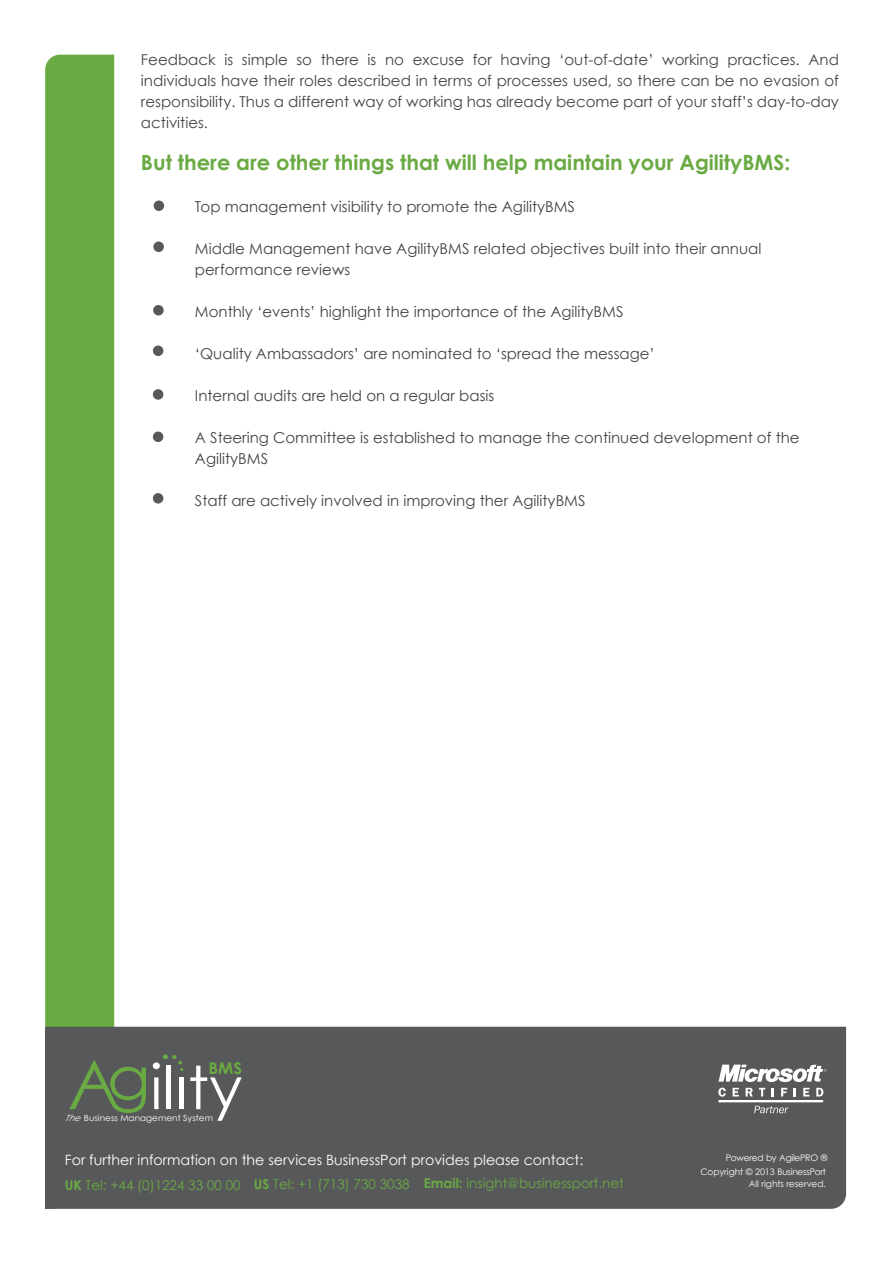
<style>
.page{position:relative;width:893px;height:1263px;background:#fff}
.page>*{position:absolute;margin:0;border:0;box-sizing:border-box;transform-origin:0 0}
.t1{font:700 21px "Century Gothic";color:#6aaa43}
.t2{font:700 16.2px "Century Gothic";color:#6aaa43;scale:1.05 1}
.t3{font:15px/21px "Century Gothic";color:#434445;text-align:justify}
.t4{font:14.25px "Century Gothic";color:#fff}
.t5{font:13.5px "Century Gothic";color:#6aaa43}
.t6{font:9px "Century Gothic";letter-spacing:-.03em;color:#fff}
.t7{font:9px "Century Gothic";color:#fff}
.t8{font:8.55px "Century Gothic";color:#fff;scale:1.05 1}
.s1{font-style:italic}
.s2{font-weight:700}
</style>
<div class="page">
<svg style="left:45px;top:55px;width:148px;height:972px"></svg>
<div style="left:45px;top:1027px;width:801px;height:182px;background:#57585a"></div>
<svg style="left:153px;top:1054px;width:30px;height:55px"></svg>
<hr style="left:167px;top:1065px;width:4px;height:44px;background:#fff">
<div style="left:179px;top:1077px;width:5px;height:32px;background:#fff"></div>
<svg style="left:190px;top:1066px;width:52px;height:55px"></svg>
<svg style="left:69px;top:1060px;width:77px;height:53px"></svg>
<svg style="left:718px;top:1088px;width:8px;height:9px"></svg>
<svg style="left:733px;top:1088px;width:6px;height:8px"></svg>
<svg style="left:746px;top:1088px;width:7px;height:8px"></svg>
<svg style="left:759px;top:1088px;width:6px;height:8px"></svg>
<svg style="left:772px;top:1088px;width:2px;height:8px"></svg>
<svg style="left:781px;top:1088px;width:6px;height:8px"></svg>
<svg style="left:794px;top:1088px;width:2px;height:8px"></svg>
<svg style="left:803px;top:1088px;width:6px;height:8px"></svg>
<svg style="left:816px;top:1088px;width:7px;height:8px"></svg>
<hr style="left:718px;top:1100px;width:105px;height:2px;background:#fff">
<svg style="left:754px;top:1106px;width:34px;height:7px"></svg>
<svg style="left:719px;top:1064px;width:107px;height:18px"></svg>
<div style="left:154px;top:200px;width:10px;height:11px;background:#57585a;border-radius:50%"></div>
<div style="left:153px;top:241px;width:11px;height:11px;background:#57585a;border-radius:50%"></div>
<div style="left:153px;top:305px;width:11px;height:10px;background:#57585a;border-radius:50%"></div>
<div style="left:153px;top:345px;width:10px;height:11px;background:#57585a;border-radius:50%"></div>
<div style="left:153px;top:389px;width:10px;height:11px;background:#57585a;border-radius:50%"></div>
<div style="left:153px;top:432px;width:10px;height:10px;background:#57585a;border-radius:50%"></div>
<div style="left:153px;top:493px;width:10px;height:11px;background:#57585a;border-radius:50%"></div>
<p class="t3" style="left:141px;top:49px;width:699px">Feedback is simple so there is no excuse for having ‘out-of-date’ working practices. And</p>
<p class="t3" style="left:141px;top:70px;width:699px">individuals have their roles described in terms of processes used, so there can be no evasion of responsibility. Thus a different way of working has already become part of your staff’s day-to-day activities.</p>
<p class="t1" style="left:141px;top:149px;width:651px">But there are other things that will help maintain your AgilityBMS:</p>
<p class="t3" style="left:195px;top:196px;width:382px">Top management visibility to promote the AgilityBMS</p>
<p class="t3" style="left:195px;top:238px;width:568px">Middle Management have AgilityBMS related objectives built into their annual</p>
<p class="t3" style="left:195px;top:259px;width:157px">performance reviews</p>
<p class="t3" style="left:195px;top:301px;width:430px">Monthly ‘events’ highlight the importance of the AgilityBMS</p>
<p class="t3" style="left:195px;top:343px;width:461px">‘Quality Ambassadors’ are nominated to ‘spread the message’</p>
<p class="t3" style="left:195px;top:385px;width:301px">Internal audits are held on a regular basis</p>
<p class="t3" style="left:195px;top:427px;width:606px">A Steering Committee is established to manage the continued development of the</p>
<p class="t3" style="left:195px;top:448px;width:75px">AgilityBMS</p>
<p class="t3" style="left:195px;top:490px;width:392px">Staff are actively involved in improving ther AgilityBMS</p>
<p class="t2" style="left:208px;top:1058px;width:34px">BMS</p>
<p class="t8" style="left:65px;top:1112px;width:142px"><span class="s1">The</span>Business Management System</p>
<p class="t4" style="left:65px;top:1151px;width:520px">For further information on the services BusinessPort provides please contact:</p>
<p class="t6" style="left:726px;top:1152px;width:103px">Powered by AgilePRO ®</p>
<p class="t6" style="left:700px;top:1166px;width:127px">Copyright © 2013 BusinessPort</p>
<p class="t5" style="left:65px;top:1176px;width:560px"><span class="s2">UK</span> Tel: +44 (0)1224 33 00 00 <span class="s2">US</span> Tel: +1 (713) 730 3038 <span class="s2">Email:</span> insight@businessport.net</p>
<p class="t7" style="left:749px;top:1179px;width:79px">All rights reserved.</p>
</div>
